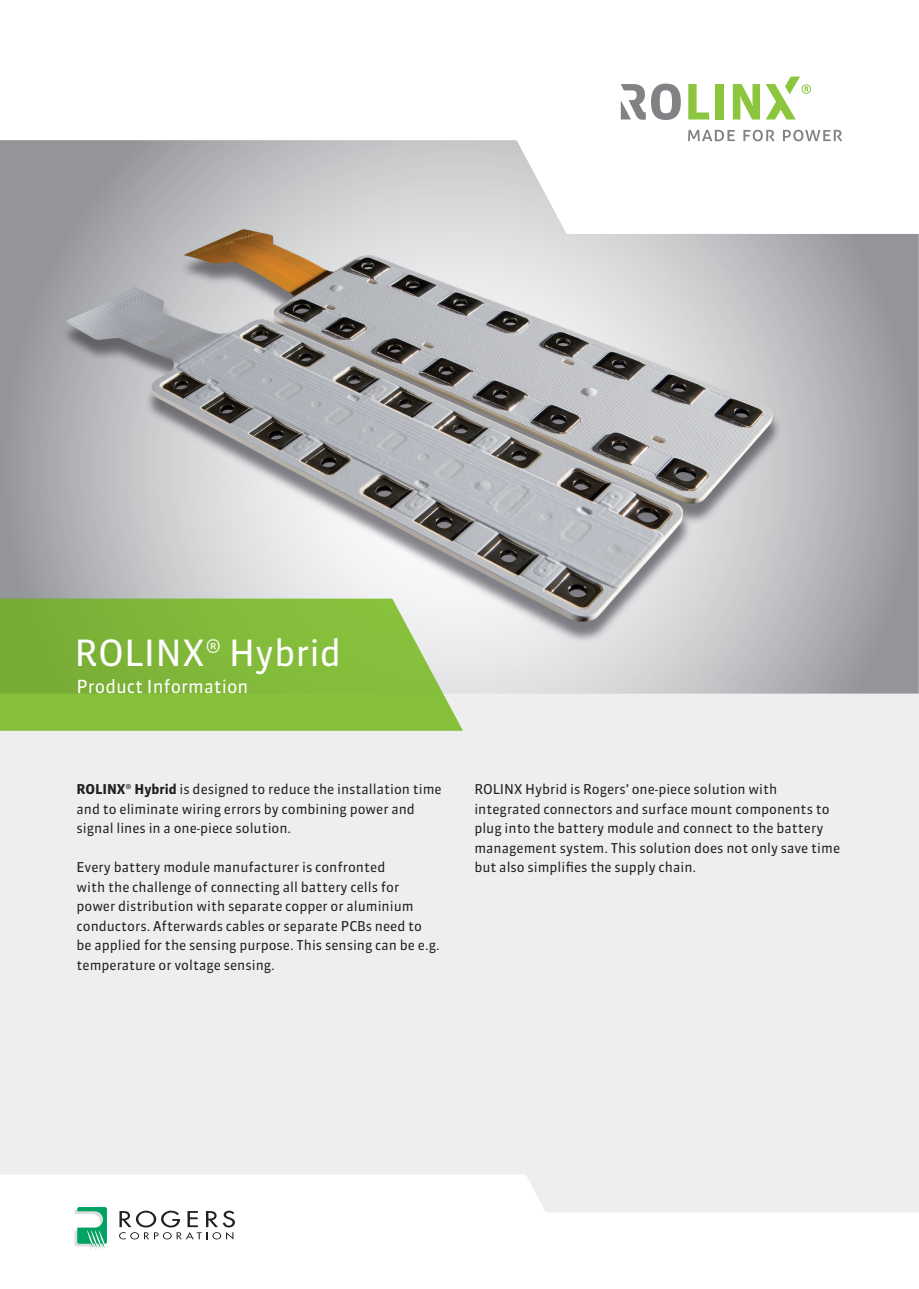
<style>
.page{position:relative;width:919px;height:1289px;background:#fff}
.page>*{position:absolute;margin:0;border:0;box-sizing:border-box;transform-origin:0 0}
.t1{font:36px "Sanuk OT";letter-spacing:.005em;color:#fff}
.t2{font:18px "Sanuk OT";color:#fff}
.t3{font:13.5px/19.5px "Sanuk OT";color:#231f20}
.s1{font-weight:700}
</style>
<div class="page">
<svg style="left:688px;top:130px;width:46px;height:10px"></svg>
<svg style="left:743px;top:130px;width:31px;height:10px"></svg>
<svg style="left:783px;top:130px;width:59px;height:10px"></svg>
<svg style="left:651px;top:84px;width:29px;height:36px"></svg>
<svg style="left:688px;top:84px;width:21px;height:35px"></svg>
<div style="left:715px;top:84px;width:8px;height:35px;background:#8bc63e"></div>
<svg style="left:620px;top:84px;width:25px;height:36px"></svg>
<svg style="left:732px;top:77px;width:78px;height:42px"></svg>
<div style="left:0;top:693px;width:918px;height:519px;background:#eeeeef"></div>
<svg style="left:75px;top:1206px;width:32px;height:44px"></svg>
<svg style="left:119px;top:1210px;width:116px;height:29px"></svg>
<img style="left:0;top:140px;width:918px;height:553px">
<svg style="left:0;top:598px;width:462px;height:132px;background:#8abd47"></svg>
<p class="t1" style="left:75px;top:630px;width:268px">ROLINX® Hybrid</p>
<p class="t2" style="left:77px;top:675px;width:173px">Product Information</p>
<p class="t3" style="left:77px;top:779px;width:366px"><span class="s1">ROLINX® Hybrid</span> is designed to reduce the installation time and to eliminate wiring errors by combining power and signal lines in a one-piece solution.</p>
<p class="t3" style="left:77px;top:857px;width:364px">Every battery module manufacturer is confronted<br>with the challenge of connecting all battery cells for power distribution with separate copper or aluminium conductors. Afterwards cables or separate PCBs need to be applied for the sensing purpose. This sensing can be e.g. temperature or voltage sensing.</p>
<p class="t3" style="left:474px;top:779px;width:367px">ROLINX Hybrid is Rogers’ one-piece solution with integrated connectors and surface mount components to plug into the battery module and connect to the battery management system. This solution does not only save time but also simplifies the supply chain.</p>
</div>
